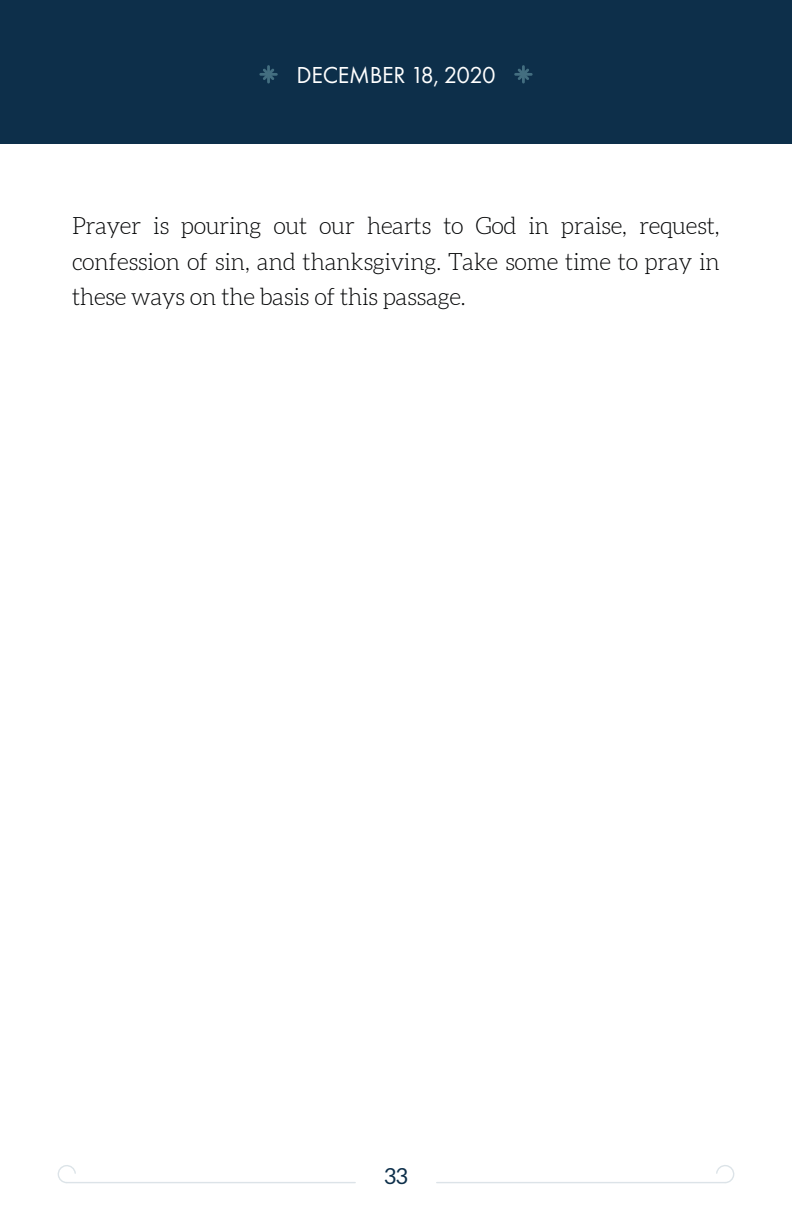
<style>
.page{position:relative;width:792px;height:1224px;background:#fff}
.page>*{position:absolute;margin:0;border:0;box-sizing:border-box;transform-origin:0 0}
.t1{font:24px "Futura PT";letter-spacing:-.01em;color:#fff}
.t2{font:300 23.6px/35.2px "Aleo";letter-spacing:-.02em;color:#020304;text-align:justify}
.t3{font:22px "Aleo";color:#0d2f4a}
</style>
<div class="page">
<div style="left:0;top:0;width:792px;height:144px;background:#0d2f4a"></div>
<svg style="left:715px;top:1165px;width:19px;height:19px"></svg>
<hr style="left:437px;top:1182px;width:288px;height:1px;background:#35627b">
<svg style="left:58px;top:1165px;width:19px;height:19px"></svg>
<hr style="left:67px;top:1182px;width:288px;height:1px;background:#35627b">
<svg style="left:515px;top:66px;width:17px;height:17px"></svg>
<hr style="left:522px;top:67px;width:3px;height:15px;background:#436e80">
<svg style="left:260px;top:66px;width:17px;height:17px"></svg>
<hr style="left:267px;top:67px;width:3px;height:15px;background:#436e80">
<p class="t1" style="left:296px;top:61px;width:201px">DECEMBER 18, 2020</p>
<p class="t2" style="left:72px;top:210px;width:649px">Prayer is pouring out our hearts to God in praise, request, confession of sin, and thanksgiving. Take some time to pray in these ways on the basis of this passage.</p>
<p class="t3" style="left:384px;top:1163px;width:25px">33</p>
</div>
